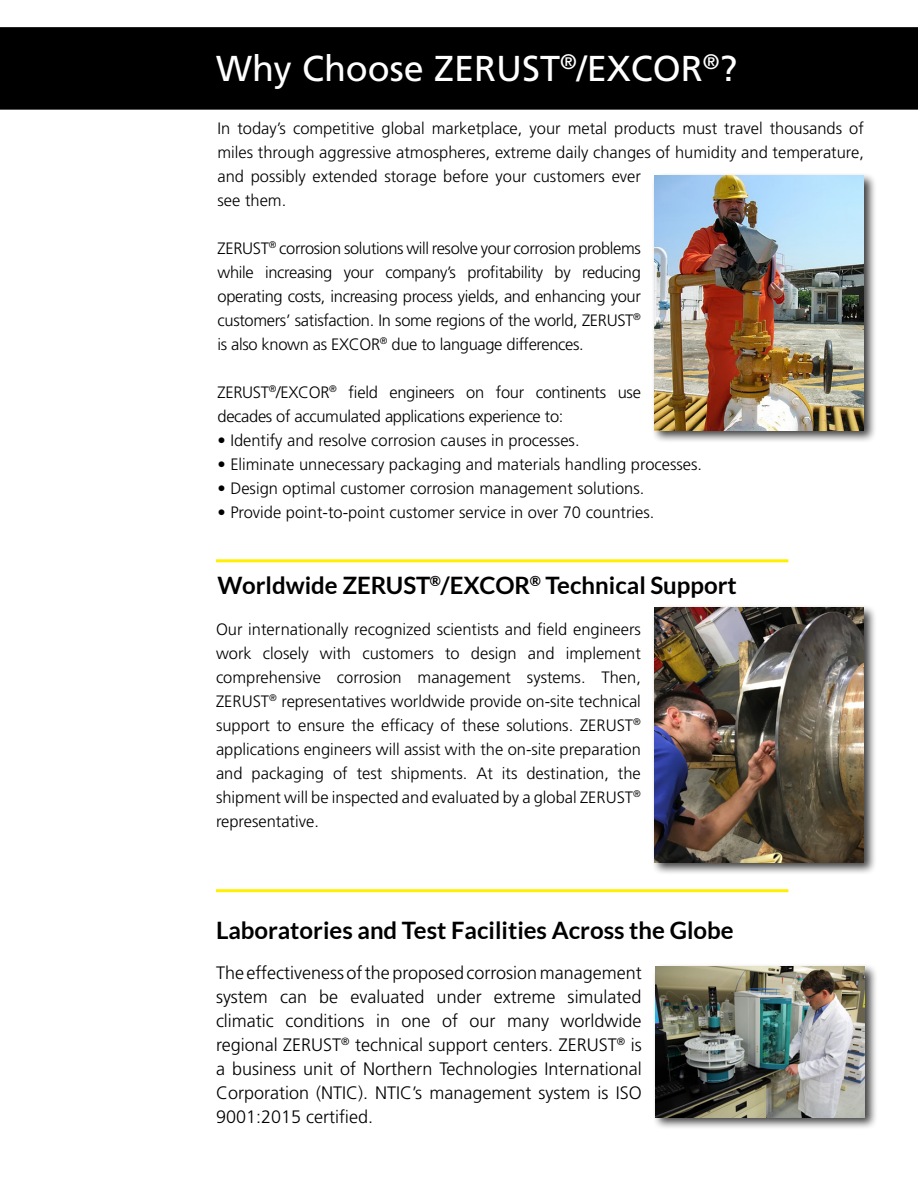
<style>
.page{position:relative;width:918px;height:1188px;background:#fff}
.page>*{position:absolute;margin:0;border:0;box-sizing:border-box;transform-origin:0 0}
.black_header{font:36px "Frutiger LT Std";color:#fff}
.header_1{font:700 24px "Lato";color:#000}
.yellow_header{font:700 24px "Lato";color:#000}
.body_copy{font:300 18px/24px "Frutiger LT Std";color:#000;text-align:justify}
.body_copy-2{font:300 16.5px/24px "Frutiger LT Std";color:#000;text-align:justify}
.body_copy-3{font:300 16.5px/24px "Frutiger LT Std";letter-spacing:-.02em;color:#000}
</style>
<div class="page">
<div style="left:0;top:27px;width:918px;height:83px;background:#000"></div>
<hr style="left:216px;top:559px;width:572px;height:3px;background:#ffef00">
<hr style="left:216px;top:889px;width:572px;height:3px;background:#ffef00">
<div style="left:651px;top:172px;width:226px;height:271px;background:#000;opacity:.75"></div>
<img style="left:655px;top:176px;width:209px;height:254px">
<div style="left:651px;top:604px;width:226px;height:271px;background:#000;opacity:.75"></div>
<img style="left:654px;top:608px;width:210px;height:254px">
<div style="left:652px;top:963px;width:226px;height:167px;background:#000;opacity:.75"></div>
<img style="left:655px;top:967px;width:210px;height:150px">
<p class="black_header" style="left:216px;top:47px;width:523px">Why Choose ZERUST<sup>®</sup>/EXCOR<sup>®</sup>?</p>
<p class="body_copy-2" style="left:218px;top:116px;width:648px;text-align:left">In today’s competitive global marketplace, your metal products must travel thousands of miles through aggressive atmospheres, extreme daily changes of humidity and temperature, and possibly extended storage before your customers ever<br>see them.</p>
<p class="body_copy-2" style="left:218px;top:236px;width:425px">ZERUST<sup>®</sup> corrosion solutions will resolve your corrosion problems while increasing your company’s profitability by reducing operating costs, increasing process yields, and enhancing your customers’ satisfaction. In some regions of the world, ZERUST<sup>® </sup>is also known as EXCOR<sup>®</sup> due to language differences.</p>
<p class="body_copy-3" style="left:218px;top:380px;width:425px">ZERUST<sup>®</sup>/EXCOR<sup>®</sup> field engineers on four continents use decades of accumulated applications experience to:</p>
<p class="body_copy-2" style="left:218px;top:428px;width:364px">• Identify and resolve corrosion causes in processes.</p>
<p class="body_copy-2" style="left:218px;top:452px;width:486px">• Eliminate unnecessary packaging and materials handling processes.</p>
<p class="body_copy-2" style="left:218px;top:476px;width:428px">• Design optimal customer corrosion management solutions.</p>
<p class="body_copy-2" style="left:218px;top:500px;width:438px">• Provide point-to-point customer service in over 70 countries.</p>
<p class="yellow_header" style="left:218px;top:571px;width:521px">Worldwide ZERUST<sup>®</sup>/EXCOR<sup>®</sup> Technical Support</p>
<p class="body_copy-2" style="left:216px;top:617px;width:426px">Our internationally recognized scientists and field engineers work closely with customers to design and implement comprehensive corrosion management systems. Then, ZERUST<sup>®</sup> representatives worldwide provide on-site technical support to ensure the efficacy of these solutions. ZERUST<sup>® </sup>applications engineers will assist with the on-site preparation and packaging of test shipments. At its destination, the shipment will be inspected and evaluated by a global ZERUST<sup>® </sup>representative.</p>
<p class="header_1" style="left:216px;top:916px;width:519px">Laboratories and Test Facilities Across the Globe</p>
<p class="body_copy" style="left:216px;top:961px;width:427px">The effectiveness of the proposed corrosion management system can be evaluated under extreme simulated climatic conditions in one of our many worldwide regional ZERUST<sup>®</sup> technical support centers. ZERUST<sup>®</sup> is a business unit of Northern Technologies International Corporation (NTIC). NTIC’s management system is ISO 9001:2015 certified.</p>
</div>
